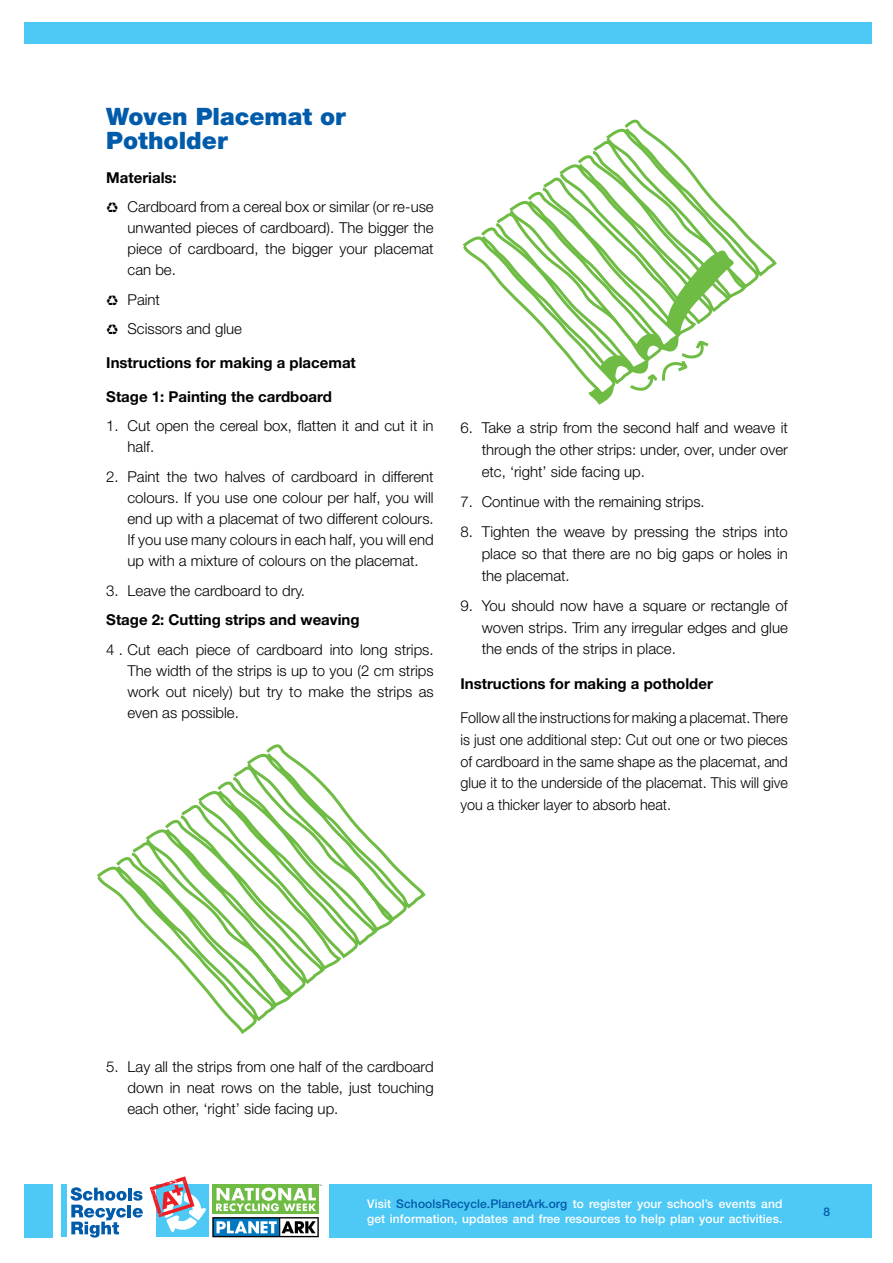
<style>
.page{position:relative;width:893px;height:1263px;background:#fff}
.page>*{position:absolute;margin:0;border:0;box-sizing:border-box;transform-origin:0 0}
.t1{font:900 24px/24px "Helvetica Neue";color:#005baa}
.t2{font:300 15px/21px "Helvetica Neue";color:#000;text-align:justify}
.t3{font:300 15px/21.8px "Helvetica Neue";color:#000;text-align:justify;scale:.96 1}
.t4{font:700 15px "Helvetica Neue";color:#000}
.t5{font:500 12px/14.4px "Helvetica Neue";letter-spacing:.01em;color:#fff}
.t6{font:500 12px "Helvetica Neue";color:#005baa}
.s1{font-weight:700}
.s2{color:#005baa}
</style>
<div class="page">
<div style="left:329px;top:1184px;width:542px;height:53px;background:#4ec9f5"></div>
<div style="left:24px;top:1184px;width:28px;height:53px;background:#4ec9f5"></div>
<div style="left:24px;top:22px;width:847px;height:22px;background:#4ec9f5"></div>
<div style="left:156px;top:1184px;width:53px;height:53px;background:#4ec9f5"></div>
<svg style="left:212px;top:1217px;width:107px;height:20px"></svg>
<div style="left:212px;top:1184px;width:107px;height:30px;background:#6fbc44"></div>
<svg style="left:216px;top:1185px;width:106px;height:26px"></svg>
<div style="left:61px;top:1184px;width:5px;height:53px;background:#4ec9f5"></div>
<svg style="left:150px;top:1176px;width:56px;height:56px"></svg>
<svg style="left:71px;top:1187px;width:72px;height:50px"></svg>
<svg style="left:97px;top:744px;width:329px;height:290px"></svg>
<svg style="left:462px;top:119px;width:315px;height:286px"></svg>
<h1 class="t1" style="left:106px;top:104px;width:241px">Woven Placemat or<br>Potholder</h1>
<p class="t2" style="left:106px;top:162px;width:329px;line-height:29.5px"><span class="s1">Materials:<br></span>♻ Cardboard from a cereal box or similar (or re-use</p>
<p class="t2" style="left:128px;top:217px;width:308px">unwanted pieces of cardboard). The bigger the piece of cardboard, the bigger your placemat can be.</p>
<p class="t2" style="left:106px;top:284px;width:137px;line-height:29.5px">♻ Paint<br>♻ Scissors and glue</p>
<p class="t4" style="left:106px;top:353px;width:251px">Instructions for making a placemat</p>
<p class="t4" style="left:106px;top:387px;width:227px">Stage 1: Painting the cardboard</p>
<p class="t2" style="left:128px;top:415px;width:308px;text-indent:-21px">1. Cut open the cereal box, flatten it and cut it in half.</p>
<p class="t2" style="left:128px;top:466px;width:308px;text-indent:-21px">2. Paint the two halves of cardboard in different colours. If you use one colour per half, you will end up with a placemat of two different colours.<br>If you use many colours in each half, you will end up with a mixture of colours on the placemat.</p>
<p class="t2" style="left:106px;top:579px;width:200px">3. Leave the cardboard to dry.</p>
<p class="t4" style="left:106px;top:610px;width:255px">Stage 2: Cutting strips and weaving</p>
<p class="t2" style="left:128px;top:638px;width:308px;text-indent:-21px">4 . Cut each piece of cardboard into long strips.<br>The width of the strips is up to you (2 cm strips work out nicely) but try to make the strips as even as possible.</p>
<p class="t2" style="left:482px;top:417px;width:308px;line-height:21.8px;text-indent:-21px">6. Take a strip from the second half and weave it through the other strips: under, over, under over etc, ‘right’ side facing up.</p>
<p class="t2" style="left:460px;top:491px;width:246px">7. Continue with the remaining strips.</p>
<p class="t2" style="left:482px;top:521px;width:308px;line-height:21.8px;text-indent:-21px">8. Tighten the weave by pressing the strips into place so that there are no big gaps or holes in the placemat.</p>
<p class="t2" style="left:482px;top:594px;width:308px;line-height:21.8px;text-indent:-21px">9. You should now have a square or rectangle of woven strips. Trim any irregular edges and glue the ends of the strips in place.</p>
<p class="t4" style="left:460px;top:674px;width:254px">Instructions for making a potholder</p>
<p class="t3" style="left:460px;top:707px;width:343px">Follow all the instructions for making a placemat. There is just one additional step: Cut out one or two pieces of cardboard in the same shape as the placemat, and glue it to the underside of the placemat. This will give you a thicker layer to absorb heat.</p>
<p class="t2" style="left:128px;top:1056px;width:308px;text-indent:-21px">5. Lay all the strips from one half of the cardboard down in neat rows on the table, just touching each other, ‘right’ side facing up.</p>
<p class="t5" style="left:367px;top:1197px;width:417px">Visit <span class="s2">SchoolsRecycle.PlanetArk.org</span> to register your school’s events and get information, updates and free resources to help plan your activities.</p>
<p class="t6" style="left:823px;top:1204px;width:8px">8</p>
</div>
